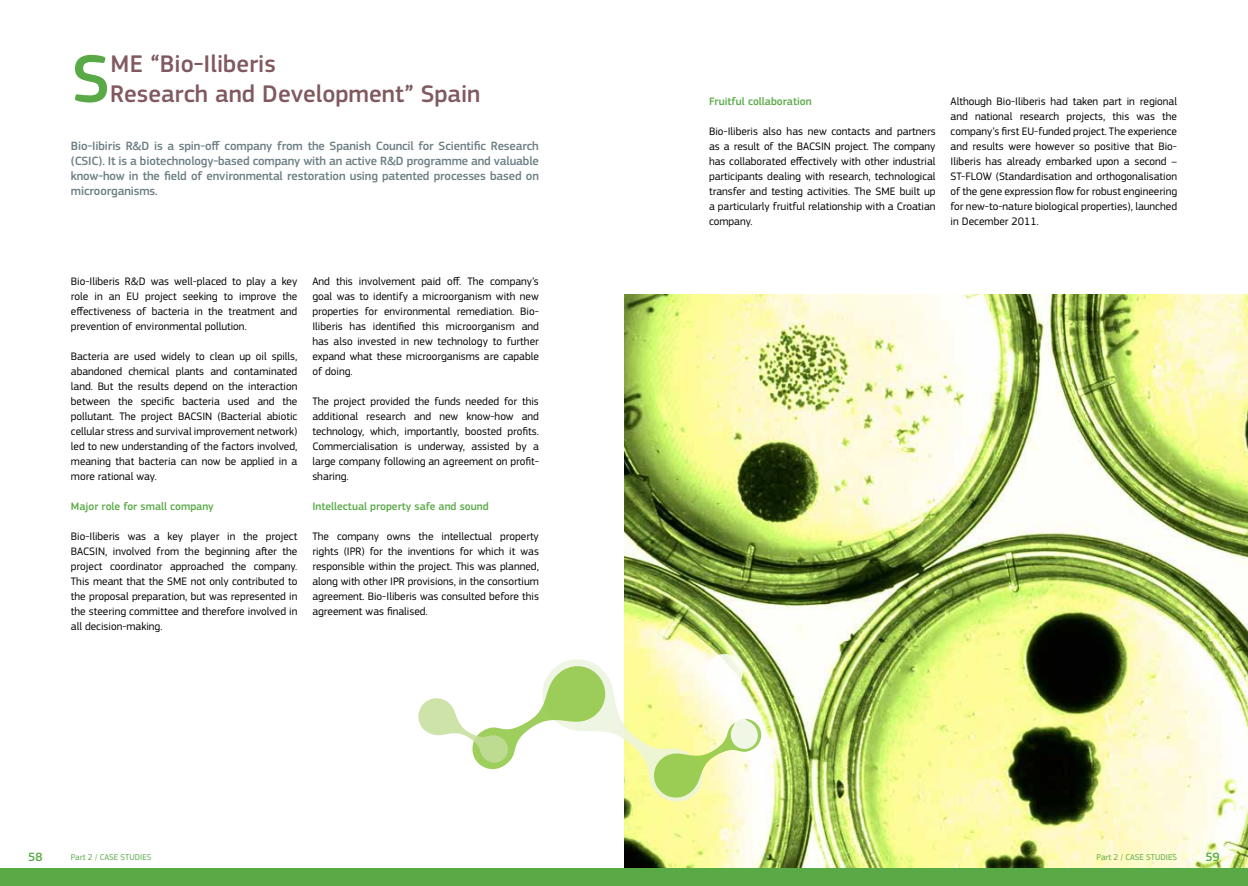
<style>
.page{position:relative;width:1248px;height:886px;background:#fff}
.page>*{position:absolute;margin:0;border:0;box-sizing:border-box;transform-origin:0 0}
.t1{font:500 70.12px "EC Square Sans Pro";color:#59aa47}
.t2{font:500 25px/30px "EC Square Sans Pro";color:#815a60}
.t3{font:500 12.5px/15px "EC Square Sans Pro";letter-spacing:-.01em;color:#6c7f84;text-align:justify}
.t4{font:500 12.5px "EC Square Sans Pro";color:#59aa47}
.t5{font:11.25px/15px "EC Square Sans Pro";color:#000;text-align:justify}
.t6{font:500 11.25px "EC Square Sans Pro";color:#59aa47}
.t7{font:8.75px "EC Square Sans Pro";color:#59aa47}
</style>
<div class="page">
<img style="left:624px;top:294px;width:623px;height:574px">
<div style="left:624px;top:868px;width:623px;height:18px;background:#59aa47"></div>
<div style="left:0;top:868px;width:624px;height:18px;background:#59aa47"></div>
<svg style="left:418px;top:652px;width:345px;height:152px"></svg>
<h1 class="t1" style="left:72px;top:38px;width:40px">S</h1>
<h2 class="t2" style="left:110px;top:49px;width:372px">ME “Bio-Iliberis<br>Research and Development” Spain</h2>
<p class="t3" style="left:71px;top:139px;width:469px">Bio-Iibiris R&amp;D is a spin-off company from the Spanish Council for Scientific Research (CSIC). It is a biotechnology-based company with an active R&amp;D programme and valuable know-how in the field of environmental restoration using patented processes based on microorganisms.</p>
<p class="t5" style="left:71px;top:274px;width:228px">Bio-Iliberis R&amp;D was well-placed to play a key role in an EU project seeking to improve the effectiveness of bacteria in the treatment and prevention of environmental pollution.</p>
<p class="t5" style="left:71px;top:349px;width:228px">Bacteria are used widely to clean up oil spills, abandoned chemical plants and contaminated land. But the results depend on the interaction between the specific bacteria used and the pollutant. The project BACSIN (Bacterial abiotic cellular stress and survival improvement network) led to new understanding of the factors involved, meaning that bacteria can now be applied in a more rational way.</p>
<p class="t6" style="left:71px;top:500px;width:144px">Major role for small company</p>
<p class="t5" style="left:71px;top:529px;width:228px">Bio-Iliberis was a key player in the project BACSIN, involved from the beginning after the project coordinator approached the company.<br>This meant that the SME not only contributed to the proposal preparation, but was represented in the steering committee and therefore involved in all decision-making.</p>
<p class="t5" style="left:312px;top:274px;width:228px">And this involvement paid off. The company’s goal was to identify a microorganism with new properties for environmental remediation. Bio-Iliberis has identified this microorganism and has also invested in new technology to further expand what these microorganisms are capable of doing.</p>
<p class="t5" style="left:312px;top:394px;width:228px">The project provided the funds needed for this additional research and new know-how and technology, which, importantly, boosted profits.<br>Commercialisation is underway, assisted by a large company following an agreement on profit&shy;sharing.</p>
<p class="t6" style="left:312px;top:500px;width:178px">Intellectual property safe and sound</p>
<p class="t5" style="left:312px;top:529px;width:228px">The company owns the intellectual property rights (IPR) for the inventions for which it was responsible within the project. This was planned, along with other IPR provisions, in the consortium agreement. Bio-Iliberis was consulted before this agreement was finalised.</p>
<p class="t4" style="left:28px;top:849px;width:16px">58</p>
<p class="t7" style="left:71px;top:852px;width:82px">Part 2 / CASE STUDIES</p>
<p class="t6" style="left:709px;top:95px;width:104px">Fruitful collaboration</p>
<p class="t5" style="left:709px;top:124px;width:228px">Bio-Iliberis also has new contacts and partners as a result of the BACSIN project. The company has collaborated effectively with other industrial participants dealing with research, technological transfer and testing activities. The SME built up a particularly fruitful relationship with a Croatian company.</p>
<p class="t5" style="left:950px;top:94px;width:228px">Although Bio-Iliberis had taken part in regional and national research projects, this was the company’s first EU-funded project. The experience and results were however so positive that Bio-Iliberis has already embarked upon a second – ST-FLOW (Standardisation and orthogonalisation of the gene expression flow for robust engineering for new-to-nature biological properties), launched in December 2011.</p>
<p class="t7" style="left:1096px;top:852px;width:82px">Part 2 / CASE STUDIES</p>
<p class="t4" style="left:1205px;top:849px;width:16px">59</p>
</div>
